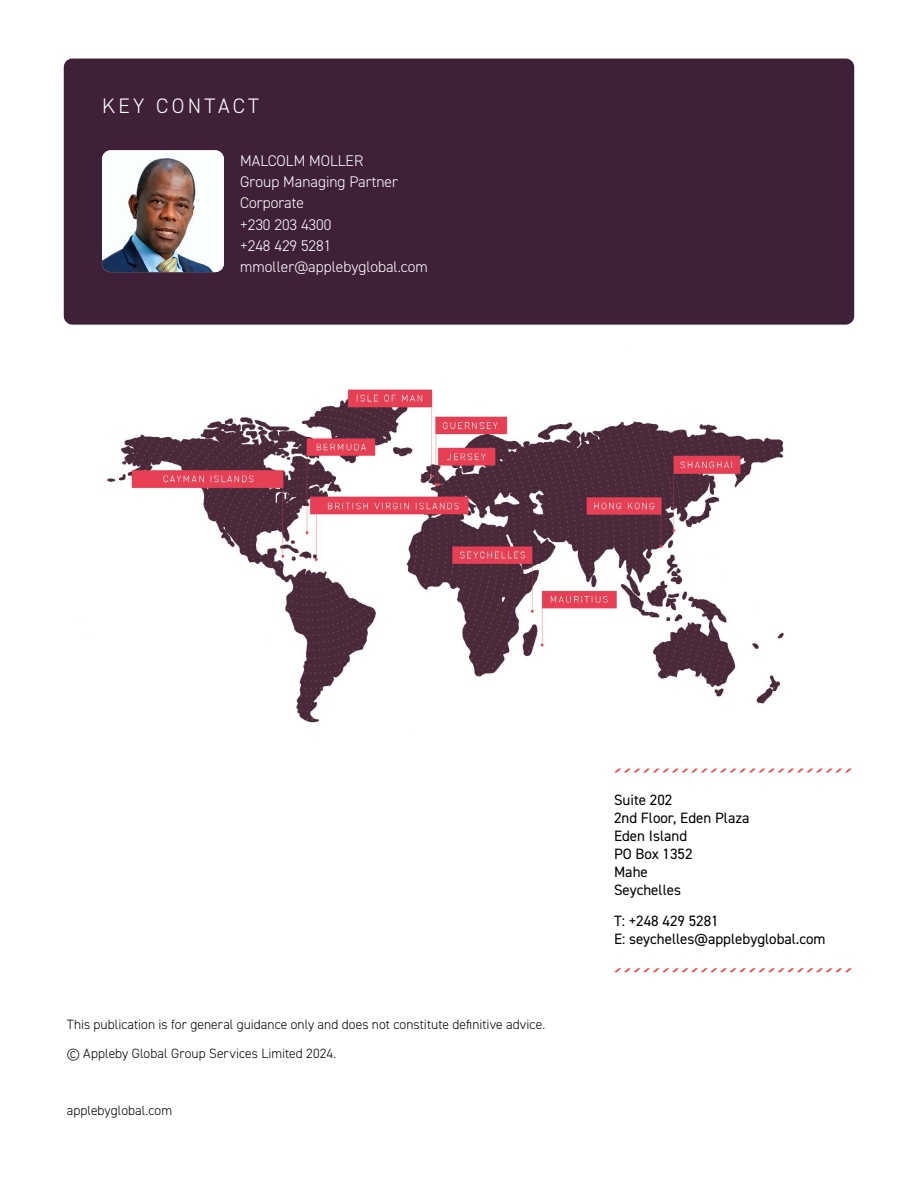
<style>
.page{position:relative;width:918px;height:1188px;background:#fff}
.page>*{position:absolute;margin:0;border:0;box-sizing:border-box;transform-origin:0 0}
.t1{font:300 21px "DIN2014";letter-spacing:.16em;color:#fff}
.t2{font:300 15.45px/21.3px "DIN2014";color:#fff}
.t3{font:15px/18px "DIN2014";color:#000}
.t4{font:300 13.5px/28.5px "DIN2014";letter-spacing:.005em;color:#000}
</style>
<div class="page">
<img style="left:107px;top:389px;width:677px;height:334px">
<div style="left:64px;top:59px;width:790px;height:266px;background:#3e2139;border-radius:9px"></div>
<img style="left:102px;top:150px;width:122px;height:122px">
<svg style="left:614px;top:769px;width:238px;height:4px"></svg>
<svg style="left:614px;top:968px;width:238px;height:4px"></svg>
<h1 class="t1" style="left:102px;top:93px;width:158px">KEY CONTACT</h1>
<p class="t2" style="left:240px;top:150px;width:189px">MALCOLM MOLLER<br>Group Managing Partner<br>Corporate<br>+230 203 4300<br>+248 429 5281 mmoller@applebyglobal.com</p>
<p class="t4" style="left:67px;top:1010px;width:480px">This publication is for general guidance only and does not constitute definitive advice. © Appleby Global Group Services Limited 2024.</p>
<p class="t4" style="left:67px;top:1096px;width:107px">applebyglobal.com</p>
<p class="t3" style="left:614px;top:791px;width:137px">Suite 202<br>2nd Floor, Eden Plaza<br>Eden Island<br>PO Box 1352<br>Mahe<br>Seychelles</p>
<p class="t3" style="left:614px;top:912px;width:213px">T: +248 429 5281<br>E: seychelles@applebyglobal.com</p>
</div>
